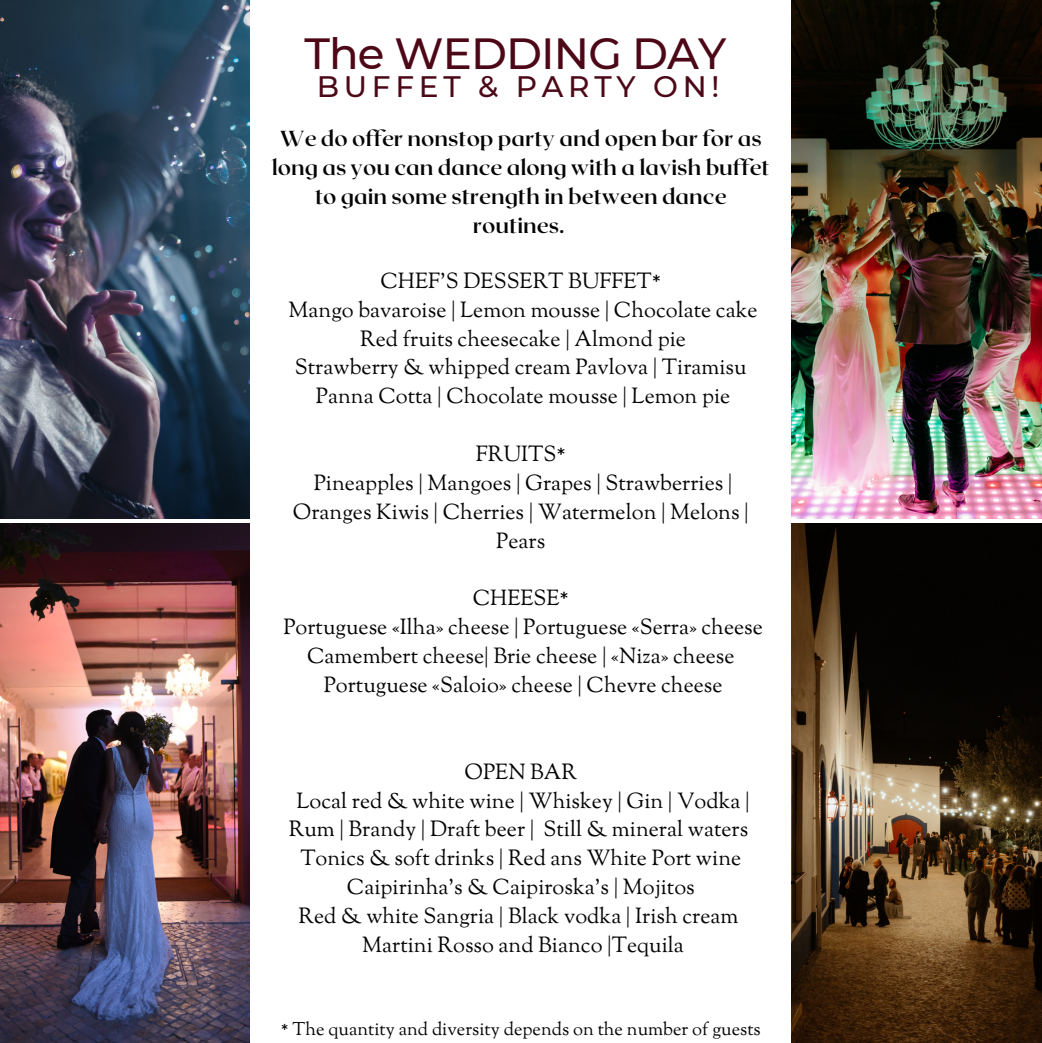
<style>
.page{position:relative;width:1042px;height:1043px;background:#fff}
.page>*{position:absolute;margin:0;border:0;box-sizing:border-box;transform-origin:0 0}
.t1{font:500 43.57px "Montserrat";letter-spacing:-.02em;color:#4d0818}
.t2{font:500 29.57px "Montserrat";letter-spacing:.16em;color:#4d0818}
.t3{font:21.7px/28.9px "Sorts Mill Goudy";color:#040404;text-align:center}
.t4{font:700 21.7px/28.9px "Roxborough CF";color:#040404;text-align:center}
.t5{font:18.2px "Sorts Mill Goudy";color:#040404}
</style>
<div class="page">
<img style="left:0;top:0;width:249px;height:518px">
<img style="left:0;top:523px;width:249px;height:518px">
<img style="left:791px;top:0;width:250px;height:518px">
<img style="left:791px;top:523px;width:250px;height:518px">
<p class="t1" style="left:304px;top:26px;width:423px">The WEDDING DAY</p>
<p class="t2" style="left:316px;top:69px;width:404px">BUFFET &amp; PARTY ON!</p>
<p class="t4" style="left:272px;top:123px;width:499px">We do offer nonstop party and open bar for as long as you can dance along with a lavish buffet to gain some strength in between dance routines.</p>
<p class="t3" style="left:380px;top:268px;width:282px">CHEF'S DESSERT BUFFET*</p>
<p class="t3" style="left:288px;top:297px;width:470px">Mango bavaroise | Lemon mousse | Chocolate cake</p>
<p class="t3" style="left:360px;top:326px;width:327px">Red fruits cheesecake | Almond pie</p>
<p class="t3" style="left:295px;top:354px;width:453px">Strawberry &amp; whipped cream Pavlova | Tiramisu</p>
<p class="t3" style="left:316px;top:383px;width:416px">Panna Cotta | Chocolate mousse | Lemon pie</p>
<p class="t3" style="left:475px;top:441px;width:91px">FRUITS*</p>
<p class="t3" style="left:293px;top:470px;width:457px">Pineapples | Mangoes | Grapes | Strawberries |<br>Oranges Kiwis | Cherries | Watermelon | Melons |<br>Pears</p>
<p class="t3" style="left:472px;top:585px;width:98px">CHEESE*</p>
<p class="t3" style="left:283px;top:614px;width:481px">Portuguese «Ilha» cheese | Portuguese «Serra» cheese<br>Camembert cheese| Brie cheese | «Niza» cheese</p>
<p class="t3" style="left:323px;top:672px;width:400px">Portuguese «Saloio» cheese | Chevre cheese</p>
<p class="t3" style="left:464px;top:758px;width:114px">OPEN BAR</p>
<p class="t3" style="left:289px;top:787px;width:462px">Local red &amp; white wine | Whiskey | Gin | Vodka |<br>Rum | Brandy | Draft beer | Still &amp; mineral waters</p>
<p class="t3" style="left:300px;top:845px;width:442px">Tonics &amp; soft drinks | Red ans White Port wine</p>
<p class="t3" style="left:347px;top:874px;width:349px">Caipirinha's &amp; Caipiroska's | Mojitos</p>
<p class="t3" style="left:298px;top:903px;width:441px">Red &amp; white Sangria | Black vodka | Irish cream<br>Martini Rosso and Bianco |Tequila</p>
<p class="t5" style="left:281px;top:1016px;width:481px">* The quantity and diversity depends on the number of guests</p>
</div>
